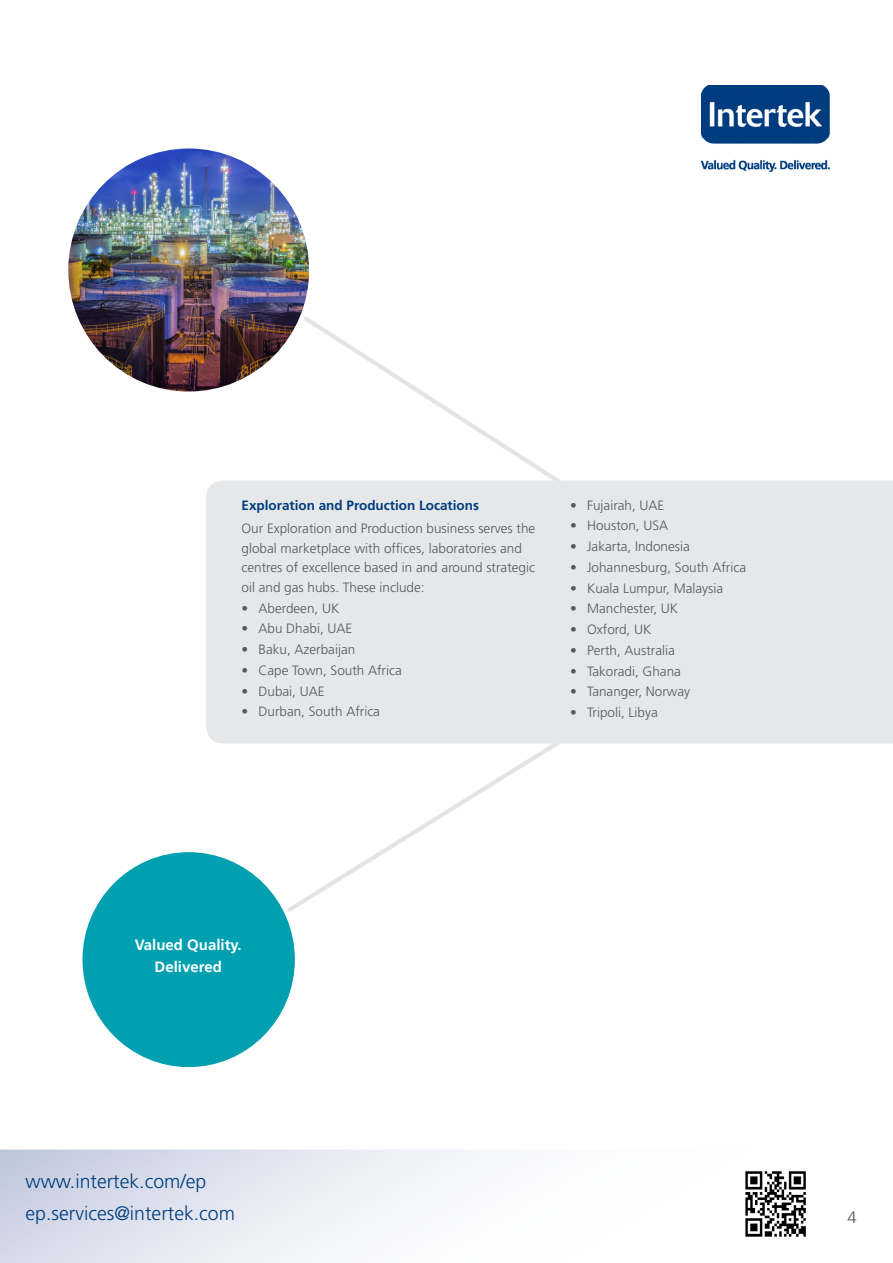
<style>
.page{position:relative;width:893px;height:1263px;background:#fff}
.page>*{position:absolute;margin:0;border:0;box-sizing:border-box;transform-origin:0 0}
.Heading__medium_blue{font:300 19.5px "Frutiger LT Std";color:#013d7d}
.Body_Text__small{font:300 16.5px "Frutiger LT Std";color:#57585a}
.Heading__small_blue{font:700 15px "Frutiger LT Std";color:#fff}
.Heading__small_blue-2{font:300 13.5px/19.5px "Frutiger LT Std";color:#57585a}
.Heading__small_blue-3{font:700 13.5px "Frutiger LT Std";color:#013d7d}
</style>
<div class="page">
<img style="left:702px;top:85px;width:127px;height:87px">
<svg style="left:0;top:1149px;width:495px;height:114px"></svg>
<svg style="left:287px;top:744px;width:273px;height:168px"></svg>
<svg style="left:311px;top:320px;width:249px;height:160px"></svg>
<img style="left:69px;top:149px;width:242px;height:242px">
<div style="left:80px;top:850px;width:217px;height:219px;background:#00a0b0;border-radius:50%"></div>
<div style="left:206px;top:480px;width:687px;height:264px;background:#e6e7e9"></div>
<img style="left:745px;top:1171px;width:61px;height:66px">
<p class="Heading__small_blue-3" style="left:242px;top:497px;width:239px">Exploration and Production Locations</p>
<p class="Heading__small_blue-2" style="left:242px;top:519px;width:295px">Our Exploration and Production business serves the global marketplace with offices, laboratories and centres of excellence based in and around strategic oil and gas hubs. These include:</p>
<p class="Heading__small_blue-2" style="left:242px;top:598px;width:99px">• Aberdeen, UK</p>
<p class="Heading__small_blue-2" style="left:242px;top:619px;width:112px">• Abu Dhabi, UAE</p>
<p class="Heading__small_blue-2" style="left:242px;top:640px;width:115px">• Baku, Azerbaijan</p>
<p class="Heading__small_blue-2" style="left:242px;top:661px;width:162px">• Cape Town, South Africa</p>
<p class="Heading__small_blue-2" style="left:242px;top:681px;width:85px">• Dubai, UAE</p>
<p class="Heading__small_blue-2" style="left:242px;top:702px;width:140px">• Durban, South Africa</p>
<p class="Heading__small_blue-2" style="left:570px;top:495px;width:96px">• Fujairah, UAE</p>
<p class="Heading__small_blue-2" style="left:570px;top:516px;width:100px">• Houston, USA</p>
<p class="Heading__small_blue-2" style="left:570px;top:537px;width:121px">• Jakarta, Indonesia</p>
<p class="Heading__small_blue-2" style="left:570px;top:558px;width:178px">• Johannesburg, South Africa</p>
<p class="Heading__small_blue-2" style="left:570px;top:578px;width:155px">• Kuala Lumpur, Malaysia</p>
<p class="Heading__small_blue-2" style="left:570px;top:599px;width:110px">• Manchester, UK</p>
<p class="Heading__small_blue-2" style="left:570px;top:620px;width:83px">• Oxford, UK</p>
<p class="Heading__small_blue-2" style="left:570px;top:641px;width:106px">• Perth, Australia</p>
<p class="Heading__small_blue-2" style="left:570px;top:661px;width:112px">• Takoradi, Ghana</p>
<p class="Heading__small_blue-2" style="left:570px;top:682px;width:122px">• Tananger, Norway</p>
<p class="Heading__small_blue-2" style="left:570px;top:703px;width:89px">• Tripoli, Libya</p>
<p class="Heading__small_blue" style="left:135px;top:936px;width:109px">Valued Quality.</p>
<p class="Heading__small_blue" style="left:155px;top:958px;width:69px">Delivered</p>
<p class="Heading__medium_blue" style="left:26px;top:1170px;width:182px">www.intertek.com/ep</p>
<p class="Heading__medium_blue" style="left:26px;top:1202px;width:211px">ep.services@intertek.com</p>
<p class="Body_Text__small" style="left:848px;top:1208px;width:11px">4</p>
</div>
